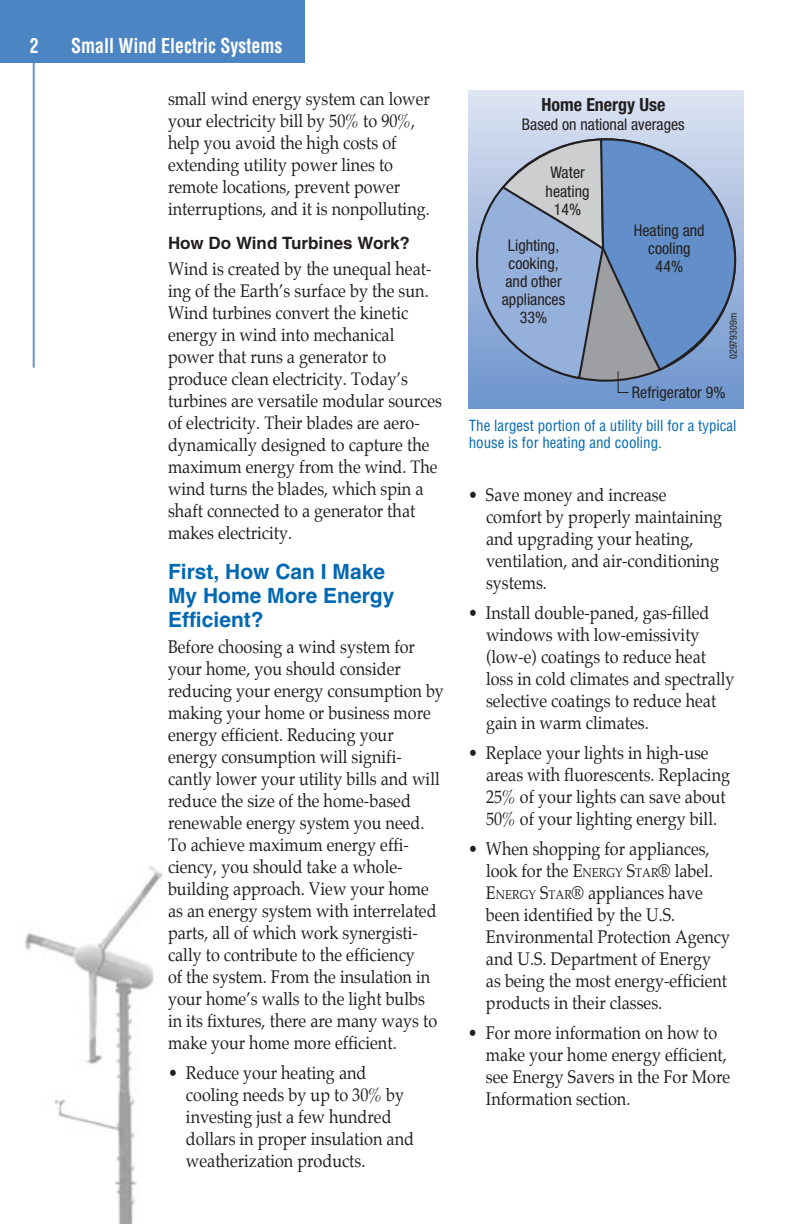
<style>
.page{position:relative;width:792px;height:1224px;background:#fff}
.page>*{position:absolute;margin:0;border:0;box-sizing:border-box;transform-origin:0 0}
.t1{font:700 21px/24px "Helvetica";color:#0168b3}
.t2{font:700 condensed 20px "Helvetica";color:#fff;scale:.9 1}
.t3{font:18px/22px "Palatino";color:#231f20;scale:.9 1}
.t4{font:700 condensed 18px "Helvetica Neue LT Std";color:#231f20}
.t5{font:700 17px "Helvetica";color:#231f20}
.t6{font:condensed 16px/18px "Helvetica Neue LT Std";color:#231f20;text-align:center}
.t7{font:condensed 15px/17px "Helvetica";color:#0168b3}
.t8{font:condensed 10px "Helvetica Neue LT Std";color:#231f20}
.s1{font-size:12.6px}
</style>
<div class="page">
<hr style="left:33px;top:17px;width:2px;height:351px;background:#6692cb">
<div style="left:0;top:0;width:305px;height:63px;background:#4c85c3"></div>
<img style="left:25px;top:866px;width:137px;height:358px">
<div style="left:468px;top:90px;width:276px;height:319px;background:linear-gradient(to bottom,#dde3f2,#6b93cc)"></div>
<svg style="left:475px;top:137px;width:262px;height:257px;background:#87a1c8"></svg>
<p class="t2" style="left:71px;top:34px;width:236px">Small Wind Electric Systems</p>
<p class="t3" style="left:168px;top:88px;width:293px">small wind energy system can lower your electricity bill by 50% to 90%, help you avoid the high costs of extending utility power lines to remote locations, prevent power interruptions, and it is nonpolluting.</p>
<p class="t5" style="left:168px;top:232px;width:243px">How Do Wind Turbines Work?</p>
<p class="t3" style="left:168px;top:258px;width:306px">Wind is created by the unequal heat&shy;ing of the Earth’s surface by the sun.<br>Wind turbines convert the kinetic energy in wind into mechanical power that runs a generator to produce clean electricity. Today’s turbines are versatile modular sources of electricity. Their blades are aero&shy;dynamically designed to capture the maximum energy from the wind. The wind turns the blades, which spin a shaft connected to a generator that makes electricity.</p>
<p class="t1" style="left:168px;top:559px;width:228px">First, How Can I Make<br>My Home More Energy<br>Efficient?</p>
<p class="t3" style="left:168px;top:636px;width:308px">Before choosing a wind system for your home, you should consider reducing your energy consumption by making your home or business more energy efficient. Reducing your energy consumption will signifi&shy;cantly lower your utility bills and will reduce the size of the home-based renewable energy system you need.<br>To achieve maximum energy effi&shy;ciency, you should take a whole&shy;building approach. View your home as an energy system with interrelated parts, all of which work synergisti&shy;cally to contribute to the efficiency<br>of the system. From the insulation in your home’s walls to the light bulbs<br>in its fixtures, there are many ways to make your home more efficient.</p>
<p class="t3" style="left:186px;top:1062px;width:255px;text-indent:-18px">• Reduce your heating and cooling needs by up to 30% by investing just a few hundred dollars in proper insulation and weatherization products.</p>
<p class="t4" style="left:541px;top:94px;width:126px">Home Energy Use</p>
<p class="t6" style="left:522px;top:115px;width:164px">Based on national averages</p>
<p class="t6" style="left:546px;top:164px;width:45px">Water heating<br>14%</p>
<p class="t6" style="left:502px;top:236px;width:65px">Lighting, cooking, and other appliances<br>33%</p>
<p class="t6" style="left:634px;top:221px;width:72px">Heating and cooling<br>44%</p>
<p class="t8" style="left:727px;top:359px;width:47px;rotate:-90deg">02979309m</p>
<p class="t6" style="left:632px;top:383px;width:95px">Refrigerator 9%</p>
<p class="t7" style="left:469px;top:416px;width:269px">The largest portion of a utility bill for a typical house is for heating and cooling.</p>
<p class="t3" style="left:486px;top:484px;width:264px;text-indent:-18px">• Save money and increase comfort by properly maintaining and upgrading your heating, ventilation, and air-conditioning systems.</p>
<p class="t3" style="left:486px;top:602px;width:278px;text-indent:-18px">• Install double-paned, gas-filled windows with low-emissivity (low-e) coatings to reduce heat loss in cold climates and spectrally selective coatings to reduce heat gain in warm climates.</p>
<p class="t3" style="left:486px;top:742px;width:273px;text-indent:-18px">• Replace your lights in high-use areas with fluorescents. Replacing 25% of your lights can save about 50% of your lighting energy bill.</p>
<p class="t3" style="left:486px;top:838px;width:273px;text-indent:-18px">• When shopping for appliances, look for the E<span class="s1">nergy</span> S<span class="s1">tar</span>® label.<br>E<span class="s1">nergy</span> S<span class="s1">tar</span>® appliances have been identified by the U.S.<br>Environmental Protection Agency and U.S. Department of Energy as being the most energy-efficient products in their classes.</p>
<p class="t3" style="left:486px;top:1022px;width:273px;text-indent:-18px">• For more information on how to make your home energy efficient, see Energy Savers in the For More<br>Information section.</p>
</div>
